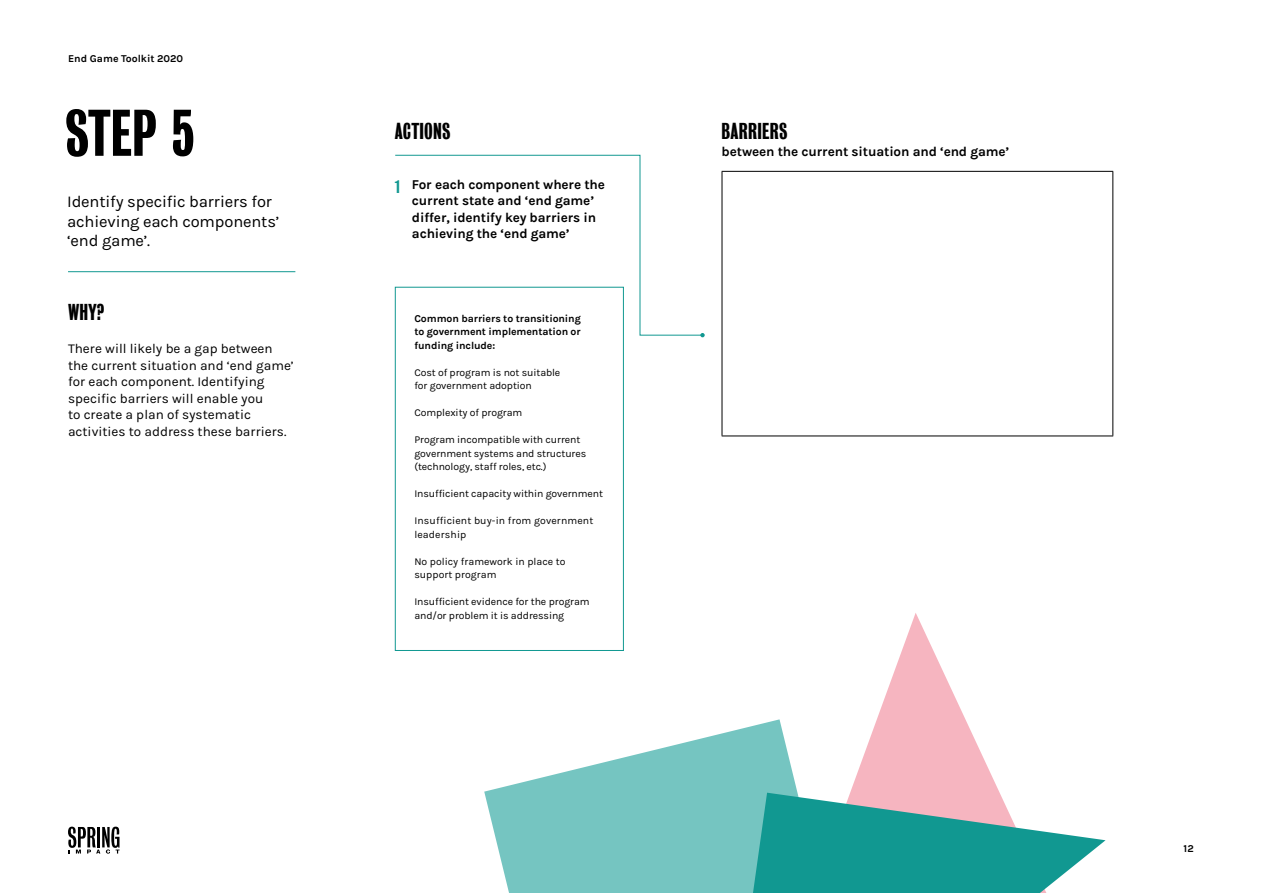
<style>
.page{position:relative;width:1263px;height:893px;background:#fff}
.page>*{position:absolute;margin:0;border:0;box-sizing:border-box;transform-origin:0 0}
.t1{font:60px "Bureau Grotesque One Five";color:#000}
.t2{font:21px "Bureau Grotesque One Five";letter-spacing:.01em;color:#000}
.t3{font:16.5px/19.5px "Karla";letter-spacing:-.01em;color:#000}
.t4{font:13.5px/16.5px "Karla";color:#000}
.t5{font:700 13.5px/16.5px "Karla";letter-spacing:-.01em;color:#000}
.t6{font:10.5px/13.5px "Karla";letter-spacing:-.01em;color:#000}
.t7{font:700 10.5px/13.5px "Karla";letter-spacing:-.01em;color:#000;text-align:justify}
.t8{font:10.5px/13.5px "Karla";letter-spacing:.01em;color:#000}
.s1{font-family:"Bureau Grotesque One Five";font-weight:400;font-size:16.5px;color:#119891}
</style>
<div class="page">
<svg style="left:484px;top:719px;width:314px;height:174px;fill:#75c5c1"></svg>
<svg style="left:850px;top:613px;width:150px;height:180px"></svg>
<svg style="left:753px;top:793px;width:352px;height:100px"></svg>
<hr style="left:68px;top:271px;width:227px;height:1px;background:#119891">
<div style="left:395px;top:287px;width:229px;height:364px;border:1px solid #119891"></div>
<hr style="left:722px;top:171px;width:391px;height:1px;background:#000">
<hr style="left:722px;top:172px;width:1px;height:264px;background:#000">
<hr style="left:722px;top:436px;width:391px;height:1px;background:#000">
<hr style="left:1112px;top:172px;width:1px;height:264px;background:#000">
<svg style="left:394px;top:154px;width:306px;height:182px"></svg>
<svg style="left:700px;top:333px;width:5px;height:4px"></svg>
<svg style="left:68px;top:827px;width:52px;height:27px"></svg>
<p class="t7" style="left:68px;top:52px;width:117px">End Game Toolkit 2020</p>
<h1 class="t1" style="left:65px;top:99px;width:131px">STEP 5</h1>
<h3 class="t3" style="left:67px;top:192px;width:214px">Identify specific barriers for achieving each components’ ‘end game’.</h3>
<h2 class="t2" style="left:68px;top:301px;width:38px">WHY?</h2>
<p class="t4" style="left:68px;top:341px;width:227px">There will likely be a gap between the current situation and ‘end game’ for each component. Identifying specific barriers will enable you<br>to create a plan of systematic activities to address these barriers.</p>
<h2 class="t2" style="left:395px;top:119px;width:57px">ACTIONS</h2>
<p class="t5" style="left:412px;top:176px;width:195px;text-indent:-17px"><span class="s1">1</span> For each component where the current state and ‘end game’ differ, identify key barriers in achieving the ‘end game’</p>
<p class="t7" style="left:414px;top:311px;width:168px">Common barriers to transitioning to government implementation or funding include:</p>
<p class="t6" style="left:414px;top:365px;width:147px">Cost of program is not suitable for government adoption</p>
<p class="t6" style="left:414px;top:406px;width:109px">Complexity of program</p>
<p class="t6" style="left:414px;top:433px;width:173px">Program incompatible with current government systems and structures (technology, staff roles, etc.)</p>
<p class="t6" style="left:414px;top:487px;width:190px">Insufficient capacity within government</p>
<p class="t8" style="left:414px;top:514px;width:180px">Insufficient buy-in from government leadership</p>
<p class="t6" style="left:414px;top:555px;width:152px">No policy framework in place to support program</p>
<p class="t6" style="left:414px;top:595px;width:177px">Insufficient evidence for the program and/or problem it is addressing</p>
<h2 class="t2" style="left:722px;top:119px;width:67px">BARRIERS</h2>
<p class="t5" style="left:722px;top:143px;width:289px">between the current situation and ‘end game’</p>
<p class="t7" style="left:1184px;top:842px;width:12px">12</p>
</div>
